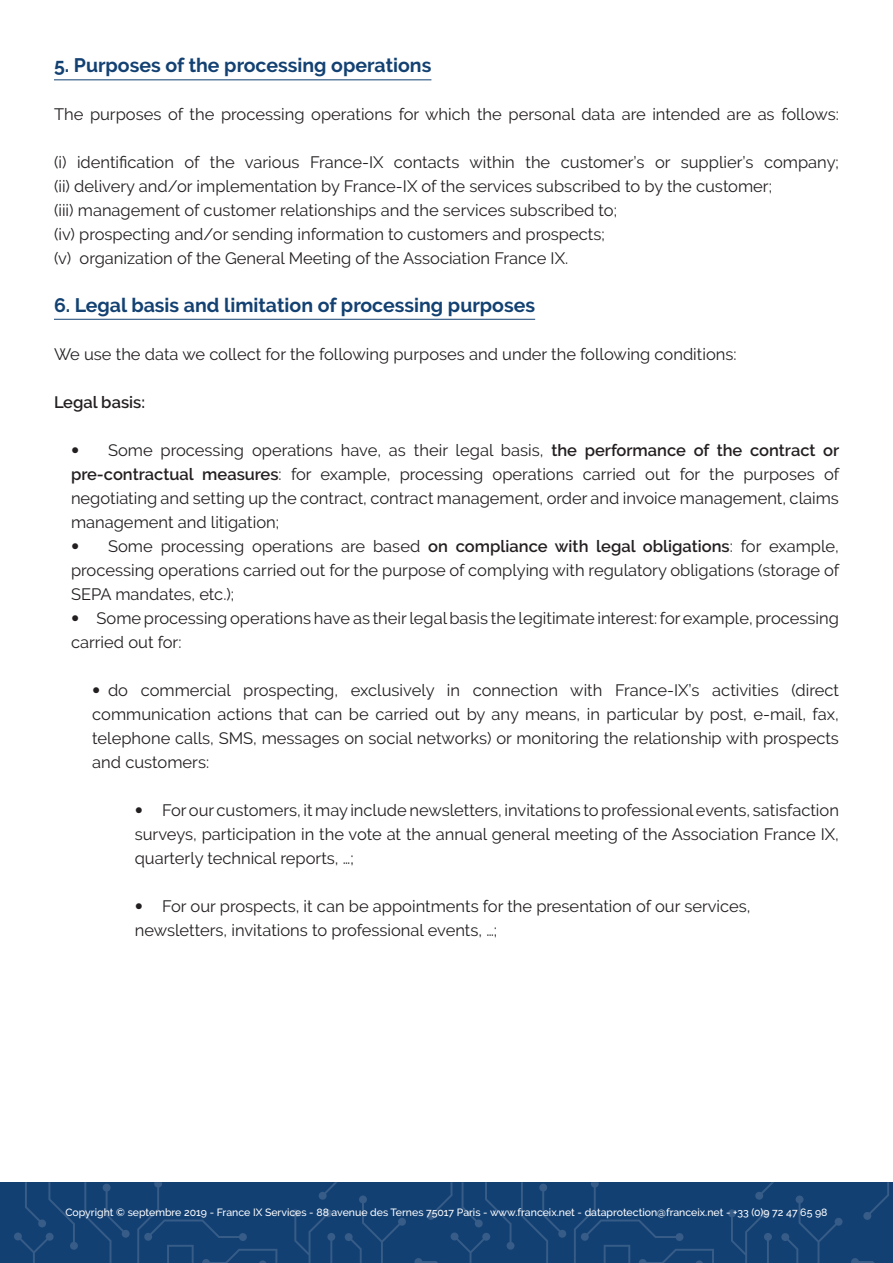
<style>
.page{position:relative;width:893px;height:1263px;background:#fff}
.page>*{position:absolute;margin:0;border:0;box-sizing:border-box;transform-origin:0 0}
.Les_titres{font:700 19.5px "Raleway";color:#134172}
.t1{font:16.5px/24px "Raleway";color:#231f20}
.t2{font:600 16.5px "Raleway";color:#231f20}
.t3{font:500 10.5px "Raleway";color:#fff}
.s1{font-family:"Avenir"}
.s2{font-weight:600}
</style>
<div class="page">
<div style="left:0;top:1182px;width:893px;height:81px;background:#124073"></div>
<svg style="left:319px;top:1182px;width:18px;height:18px"></svg>
<svg style="left:345px;top:1195px;width:61px;height:68px"></svg>
<svg style="left:291px;top:1209px;width:44px;height:54px"></svg>
<svg style="left:137px;top:1182px;width:140px;height:81px"></svg>
<svg style="left:84px;top:1182px;width:46px;height:81px"></svg>
<svg style="left:14px;top:1182px;width:64px;height:81px"></svg>
<svg style="left:755px;top:1182px;width:19px;height:18px"></svg>
<svg style="left:863px;top:1182px;width:26px;height:38px"></svg>
<svg style="left:851px;top:1258px;width:23px;height:5px"></svg>
<svg style="left:781px;top:1195px;width:62px;height:68px"></svg>
<svg style="left:728px;top:1209px;width:44px;height:54px"></svg>
<svg style="left:574px;top:1182px;width:140px;height:81px"></svg>
<svg style="left:521px;top:1182px;width:45px;height:81px"></svg>
<svg style="left:414px;top:1182px;width:100px;height:81px"></svg>
<hr style="left:54px;top:79px;width:377px;height:1px;background:#134172">
<hr style="left:54px;top:319px;width:481px;height:1px;background:#134172">
<p class="Les_titres" style="left:54px;top:54px;width:379px">5. Purposes of the processing operations</p>
<p class="t1" style="left:54px;top:102px;width:786px">The purposes of the processing operations for which the personal data are intended are as follows:</p>
<p class="t1" style="left:54px;top:150px;width:786px">(i) identification of the various France-IX contacts within the customer’s or supplier’s company; (ii) delivery and/or implementation by France-IX of the services subscribed to by the customer;</p>
<p class="t1" style="left:54px;top:198px;width:565px">(iii) management of customer relationships and the services subscribed to; (iv) prospecting and/or sending information to customers and prospects; (v) organization of the General Meeting of the Association France IX.</p>
<p class="Les_titres" style="left:54px;top:294px;width:483px">6. Legal basis and limitation of processing purposes</p>
<p class="t1" style="left:54px;top:342px;width:684px">We use the data we collect for the following purposes and under the following conditions:</p>
<p class="t2" style="left:54px;top:392px;width:93px">Legal basis:</p>
<p class="t1" style="left:71px;top:438px;width:770px;text-align:justify"><span class="s1">•</span> Some processing operations have, as their legal basis, <span class="s2">the performance of the contract or pre-contractual measures</span>: for example, processing operations carried out for the purposes of negotiating and setting up the contract, contract management, order and invoice management, claims management and litigation;</p>
<p class="t1" style="left:71px;top:534px;width:770px;text-align:justify"><span class="s1">•</span> Some processing operations are based <span class="s2">on compliance with legal obligations</span>: for example, processing operations carried out for the purpose of complying with regulatory obligations (storage of SEPA mandates, etc.);</p>
<p class="t1" style="left:71px;top:606px;width:769px"><span class="s1">•</span> Some processing operations have as their legal basis the legitimate interest: for example, processing carried out for:</p>
<p class="t1" style="left:92px;top:678px;width:748px;text-align:justify"><span class="s1">•</span> do commercial prospecting, exclusively in connection with France-IX’s activities (direct communication actions that can be carried out by any means, in particular by post, e-mail, fax, telephone calls, SMS, messages on social networks) or monitoring the relationship with prospects and customers:</p>
<p class="t1" style="left:135px;top:798px;width:706px;text-align:justify"><span class="s1">•</span> For our customers, it may include newsletters, invitations to professional events, satisfaction surveys, participation in the vote at the annual general meeting of the Association France IX, quarterly technical reports, …;</p>
<p class="t1" style="left:135px;top:894px;width:617px"><span class="s1">•</span> For our prospects, it can be appointments for the presentation of our services, newsletters, invitations to professional events, …;</p>
<p class="t3" style="left:65px;top:1206px;width:764px">Copyright © septembre 2019 - France IX Services - 88 avenue des Ternes 75017 Paris - www.franceix.net - dataprotection@franceix.net - +33 (0)9 72 47 65 98</p>
</div>
